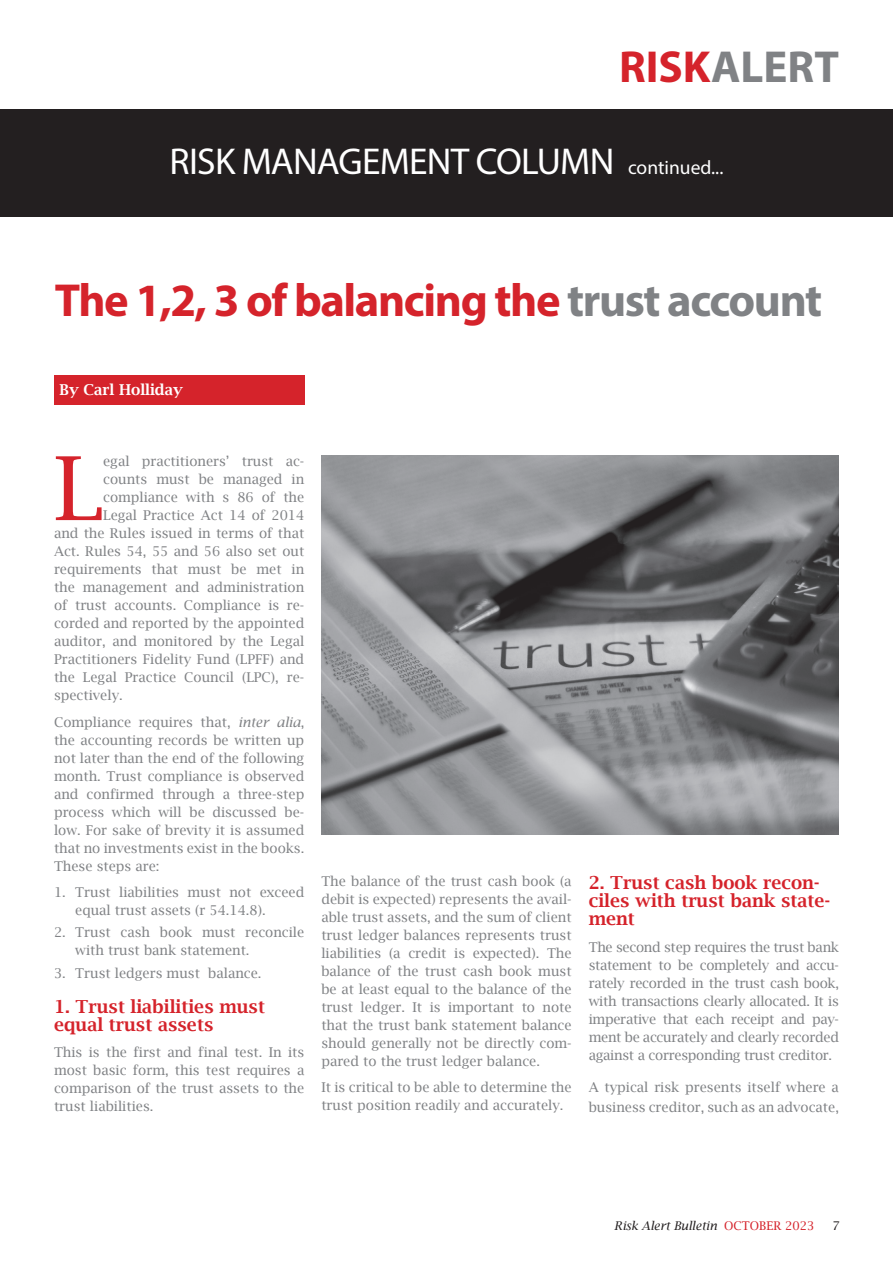
<style>
.page{position:relative;width:893px;height:1263px;background:#fff}
.page>*{position:absolute;margin:0;border:0;box-sizing:border-box;transform-origin:0 0}
.t1{font:88.2px "Lucida Bright";color:#d5232b}
.t2{font:700 46.5px "Myriad Pro";letter-spacing:-.03em;color:#d5232b}
.t3{font:700 45px "Myriad Pro";color:#808285}
.t4{font:37.5px "Myriad Pro";letter-spacing:-.02em;color:#fff}
.t5{font:600 18px/18px "Lucida Bright";color:#d5232b}
.t6{font:600 15px "Lucida Bright";color:#fff}
.t7{font:13.5px/18px "Lucida Bright";color:#808285;text-align:justify}
.t8{font:italic 12px "Lucida Bright";color:#231f20}
.t9{font:12px "Lucida Bright";color:#231f20}
.s1{color:#d5232b}
.s2{font-size:19.5px}
.s3{color:#808285}
.s4{font-style:italic}
.s5{font-style:normal;color:#d5232b}
</style>
<div class="page">
<div style="left:0;top:109px;width:893px;height:108px;background:#231f20"></div>
<div style="left:54px;top:375px;width:250px;height:30px;background:#d5232b"></div>
<img style="left:321px;top:456px;width:518px;height:379px">
<h3 class="t3" style="left:619px;top:38px;width:221px"><span class="s1">RISK</span>ALERT</h3>
<h3 class="t4" style="left:170px;top:138px;width:555px">RISK MANAGEMENT COLUMN <span class="s2">continued...</span></h3>
<h2 class="t2" style="left:55px;top:270px;width:769px">The 1,2, 3 of balancing the <span class="s3">trust account</span></h2>
<p class="t6" style="left:60px;top:381px;width:125px">By Carl Holliday</p>
<h1 class="t1" style="left:54px;top:438px;width:51px">L</h1>
<p class="t7" style="left:103px;top:452px;width:203px">egal practitioners’ trust ac-</p>
<p class="t7" style="left:103px;top:470px;width:203px">counts must be managed in</p>
<p class="t7" style="left:103px;top:488px;width:203px">compliance with s 86 of the</p>
<p class="t7" style="left:103px;top:506px;width:203px">Legal Practice Act 14 of 2014</p>
<p class="t7" style="left:54px;top:524px;width:252px">and the Rules issued in terms of that</p>
<p class="t7" style="left:54px;top:542px;width:252px">Act. Rules 54, 55 and 56 also set out</p>
<p class="t7" style="left:54px;top:560px;width:252px">requirements that must be met in</p>
<p class="t7" style="left:54px;top:578px;width:252px">the management and administration</p>
<p class="t7" style="left:54px;top:596px;width:252px">of trust accounts. Compliance is re-</p>
<p class="t7" style="left:54px;top:614px;width:252px">corded and reported by the appointed</p>
<p class="t7" style="left:54px;top:632px;width:252px">auditor, and monitored by the Legal</p>
<p class="t7" style="left:54px;top:650px;width:252px">Practitioners Fidelity Fund (LPFF) and</p>
<p class="t7" style="left:54px;top:668px;width:252px">the Legal Practice Council (LPC), re-</p>
<p class="t7" style="left:54px;top:686px;width:70px">spectively.</p>
<p class="t7" style="left:54px;top:713px;width:252px">Compliance requires that, <span class="s4">inter alia</span>, the accounting records be written up not later than the end of the following month. Trust compliance is observed and confirmed through a three-step process which will be discussed be&shy;low. For sake of brevity it is assumed that no investments exist in the books.<br>These steps are:</p>
<p class="t7" style="left:75px;top:883px;width:231px;text-indent:-21px">1. Trust liabilities must not exceed equal trust assets (r 54.14.8).</p>
<p class="t7" style="left:75px;top:923px;width:231px;text-indent:-21px">2. Trust cash book must reconcile with trust bank statement.</p>
<p class="t7" style="left:54px;top:964px;width:209px">3. Trust ledgers must balance.</p>
<h3 class="t5" style="left:54px;top:997px;width:213px">1. Trust liabilities must equal trust assets</h3>
<p class="t7" style="left:54px;top:1043px;width:252px">This is the first and final test. In its most basic form, this test requires a comparison of the trust assets to the trust liabilities.</p>
<p class="t7" style="left:321px;top:872px;width:252px">The balance of the trust cash book (a debit is expected) represents the avail&shy;able trust assets, and the sum of client trust ledger balances represents trust liabilities (a credit is expected). The balance of the trust cash book must be at least equal to the balance of the trust ledger. It is important to note that the trust bank statement balance should generally not be directly com&shy;pared to the trust ledger balance.</p>
<p class="t7" style="left:321px;top:1078px;width:252px">It is critical to be able to determine the trust position readily and accurately.</p>
<h3 class="t5" style="left:589px;top:873px;width:243px">2. Trust cash book recon&shy;ciles with trust bank state&shy;ment</h3>
<p class="t7" style="left:589px;top:938px;width:252px">The second step requires the trust bank statement to be completely and accu&shy;rately recorded in the trust cash book, with transactions clearly allocated. It is imperative that each receipt and pay&shy;ment be accurately and clearly recorded against a corresponding trust creditor.</p>
<p class="t7" style="left:589px;top:1078px;width:252px;line-height:19.5px">A typical risk presents itself where a business creditor, such as an advocate,</p>
<p class="t8" style="left:614px;top:1218px;width:202px">Risk Alert Bulletin <span class="s5">OCTOBER 2023</span></p>
<p class="t9" style="left:833px;top:1218px;width:9px">7</p>
</div>
